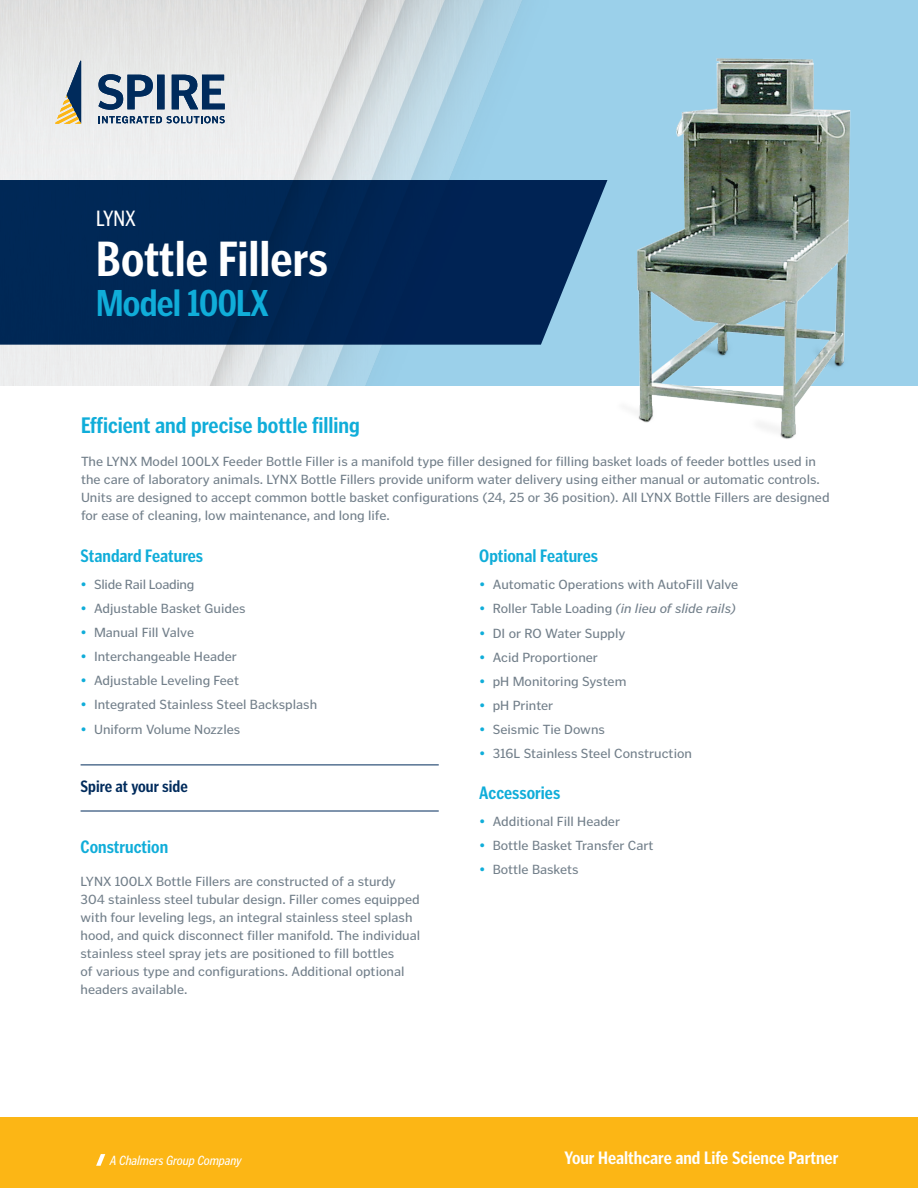
<style>
.page{position:relative;width:918px;height:1188px;background:#fff}
.page>*{position:absolute;margin:0;border:0;box-sizing:border-box;transform-origin:0 0}
.t1{font:700 49.5px "Poynter Gothic Text Cond";color:#fff}
.t2{font:700 37.5px "Poynter Gothic Text Cond";letter-spacing:-.02em;color:#10add9}
.t3{font:700 22.5px "Poynter Gothic Text Cond";color:#10add9}
.t4{font:22.5px "Poynter Gothic Text Cond";color:#fff}
.t5{font:700 18px "Poynter Gothic Text Cond";color:#10add9}
.t6{font:700 18px "Poynter Gothic Text Cond";color:#fff}
.t7{font:700 16.5px "Poynter Gothic Text Cond";color:#002b5c}
.t8{font:13.5px/18px "Poynter Gothic Text";color:#727f8a}
.t9{font:italic 13.5px "Poynter Gothic Text";color:#727f8a}
.t10{font:italic 13.5px "Poynter Gothic Text Cond";color:#fff}
.t11{font:13.5px "Poynter Gothic Text";letter-spacing:-.02em;color:#727f8a}
.s1{color:#10add9}
.s2{font-style:normal;color:#10add9}
.s3{font-style:normal}
</style>
<div class="page">
<img style="left:0;top:0;width:548px;height:386px">
<img style="left:511px;top:14px;width:407px;height:425px">
<div style="left:0;top:180px;width:607px;height:165px;background:#002755"></div>
<div style="left:0;top:1118px;width:918px;height:70px;background:#fcb615"></div>
<svg style="left:96px;top:1154px;width:9px;height:12px"></svg>
<hr style="left:81px;top:765px;width:358px;height:1px;background:#002b5c">
<hr style="left:81px;top:811px;width:358px;height:1px;background:#002b5c">
<div style="left:157px;top:75px;width:8px;height:34px;background:#002b5c"></div>
<svg style="left:172px;top:75px;width:53px;height:34px;background:#5c7794"></svg>
<svg style="left:98px;top:74px;width:55px;height:36px;background:#7389a2"></svg>
<svg style="left:98px;top:116px;width:127px;height:7px"></svg>
<svg style="left:55px;top:61px;width:26px;height:63px;background:#a8aba3"></svg>
<h3 class="t4" style="left:96px;top:206px;width:41px">LYNX</h3>
<h1 class="t1" style="left:96px;top:231px;width:234px">Bottle Fillers</h1>
<h2 class="t2" style="left:96px;top:283px;width:174px">Model 100LX</h2>
<h3 class="t3" style="left:81px;top:413px;width:280px">Efficient and precise bottle filling</h3>
<p class="t8" style="left:81px;top:453px;width:750px">The LYNX Model 100LX Feeder Bottle Filler is a manifold type filler designed for filling basket loads of feeder bottles used in the care of laboratory animals. LYNX Bottle Fillers provide uniform water delivery using either manual or automatic controls.<br>Units are designed to accept common bottle basket configurations (24, 25 or 36 position). All LYNX Bottle Fillers are designed for ease of cleaning, low maintenance, and long life.</p>
<h3 class="t5" style="left:81px;top:546px;width:124px">Standard Features</h3>
<p class="t11" style="left:81px;top:577px;width:115px"><span class="s1">•</span> Slide Rail Loading</p>
<p class="t8" style="left:81px;top:599px;width:166px"><span class="s1">•</span> Adjustable Basket Guides</p>
<p class="t8" style="left:81px;top:623px;width:115px"><span class="s1">•</span> Manual Fill Valve</p>
<p class="t8" style="left:81px;top:647px;width:158px"><span class="s1">•</span> Interchangeable Header</p>
<p class="t8" style="left:81px;top:671px;width:160px"><span class="s1">•</span> Adjustable Leveling Feet</p>
<p class="t8" style="left:81px;top:695px;width:238px"><span class="s1">•</span> Integrated Stainless Steel Backsplash</p>
<p class="t8" style="left:81px;top:721px;width:161px"><span class="s1">•</span> Uniform Volume Nozzles</p>
<p class="t7" style="left:81px;top:778px;width:109px">Spire at your side</p>
<h3 class="t5" style="left:81px;top:837px;width:89px">Construction</h3>
<p class="t8" style="left:81px;top:872px;width:341px">LYNX 100LX Bottle Fillers are constructed of a sturdy 304 stainless steel tubular design. Filler comes equipped with four leveling legs, an integral stainless steel splash hood, and quick disconnect filler manifold. The individual stainless steel spray jets are positioned to fill bottles<br>of various type and configurations. Additional optional headers available.</p>
<h3 class="t5" style="left:479px;top:546px;width:120px">Optional Features</h3>
<p class="t8" style="left:479px;top:575px;width:261px"><span class="s1">•</span> Automatic Operations with AutoFill Valve</p>
<p class="t9" style="left:479px;top:601px;width:258px"><span class="s2">•</span> <span class="s3">Roller Table Loading</span> (in lieu of slide rails)</p>
<p class="t8" style="left:479px;top:625px;width:148px"><span class="s1">•</span> DI or RO Water Supply</p>
<p class="t8" style="left:479px;top:649px;width:120px"><span class="s1">•</span> Acid Proportioner</p>
<p class="t8" style="left:479px;top:673px;width:149px"><span class="s1">•</span> pH Monitoring System</p>
<p class="t8" style="left:479px;top:697px;width:76px"><span class="s1">•</span> pH Printer</p>
<p class="t8" style="left:479px;top:721px;width:127px"><span class="s1">•</span> Seismic Tie Downs</p>
<p class="t8" style="left:479px;top:745px;width:214px"><span class="s1">•</span> 316L Stainless Steel Construction</p>
<h3 class="t5" style="left:479px;top:783px;width:83px">Accessories</h3>
<p class="t8" style="left:479px;top:812px;width:142px"><span class="s1">•</span> Additional Fill Header</p>
<p class="t8" style="left:479px;top:836px;width:176px"><span class="s1">•</span> Bottle Basket Transfer Cart</p>
<p class="t8" style="left:479px;top:860px;width:101px"><span class="s1">•</span> Bottle Baskets</p>
<p class="t10" style="left:110px;top:1153px;width:133px">A Chalmers Group Company</p>
<h3 class="t6" style="left:565px;top:1148px;width:275px">Your Healthcare and Life Science Partner</h3>
</div>
